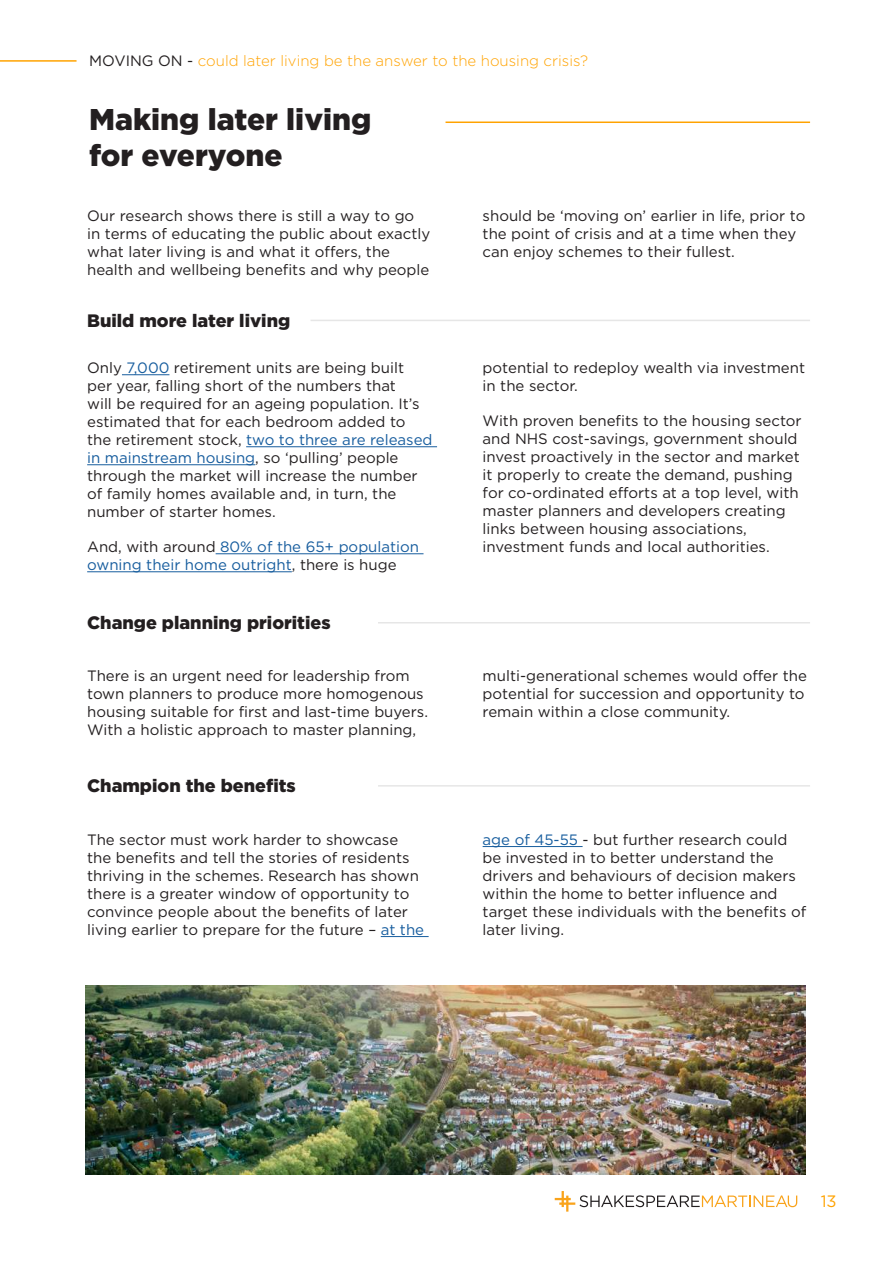
<style>
.page{position:relative;width:893px;height:1263px;background:#fff}
.page>*{position:absolute;margin:0;border:0;box-sizing:border-box;transform-origin:0 0}
.t1{font:900 30px/36px "Gotham";color:#231f20}
.t2{font:900 18px "Gotham";color:#231f20}
.t3{font:16.5px "Gotham";color:#ffa300}
.t4{font:15px/18px "Gotham";color:#231f20}
.t5{font:15px/18px "Gotham";color:#175d9e}
.t6{font:300 15px "Gotham";color:#ffa300}
.s1{font-weight:400;color:#231f20}
.s2{color:#175d9e}
.s3{color:#231f20}
</style>
<div class="page">
<svg style="left:555px;top:1191px;width:242px;height:20px"></svg>
<hr style="left:0;top:60px;width:77px;height:2px;background:#ffa300">
<hr style="left:122px;top:374px;width:47px;height:1px;background:#175d9e">
<hr style="left:246px;top:446px;width:191px;height:1px;background:#175d9e">
<hr style="left:87px;top:464px;width:168px;height:1px;background:#175d9e">
<hr style="left:216px;top:553px;width:207px;height:1px;background:#175d9e">
<hr style="left:87px;top:571px;width:205px;height:1px;background:#175d9e">
<hr style="left:381px;top:936px;width:48px;height:1px;background:#175d9e">
<hr style="left:483px;top:846px;width:100px;height:1px;background:#175d9e">
<hr style="left:446px;top:122px;width:364px;height:1px;background:#ffa300">
<hr style="left:310px;top:320px;width:500px;height:1px;background:#e6e6e6">
<hr style="left:378px;top:622px;width:432px;height:1px;background:#e6e6e6">
<hr style="left:378px;top:785px;width:432px;height:1px;background:#e6e6e6">
<img style="left:85px;top:986px;width:721px;height:189px">
<p class="t6" style="left:89px;top:53px;width:500px"><span class="s1">MOVING ON -</span> could later living be the answer to the housing crisis?</p>
<h1 class="t1" style="left:89px;top:101px;width:284px">Making later living for everyone</h1>
<p class="t4" style="left:87px;top:206px;width:345px">Our research shows there is still a way to go in terms of educating the public about exactly what later living is and what it offers, the health and wellbeing benefits and why people</p>
<p class="t2" style="left:87px;top:310px;width:205px">Build more later living</p>
<p class="t4" style="left:87px;top:358px;width:347px">Only <span class="s2">7,000</span> retirement units are being built per year, falling short of the numbers that<br>will be required for an ageing population. It’s estimated that for each bedroom added to the retirement stock, <span class="s2">two to three are released in mainstream housing</span>, so ‘pulling’ people through the market will increase the number of family homes available and, in turn, the number of starter homes.</p>
<p class="t5" style="left:87px;top:537px;width:333px"><span class="s3">And, with around</span> 80% of the 65+ population owning their home outright<span class="s3">, there is huge</span></p>
<p class="t2" style="left:87px;top:612px;width:245px">Change planning priorities</p>
<p class="t4" style="left:87px;top:667px;width:342px">There is an urgent need for leadership from town planners to produce more homogenous housing suitable for first and last-time buyers.<br>With a holistic approach to master planning,</p>
<p class="t2" style="left:87px;top:775px;width:210px">Champion the benefits</p>
<p class="t4" style="left:87px;top:830px;width:338px">The sector must work harder to showcase the benefits and tell the stories of residents thriving in the schemes. Research has shown there is a greater window of opportunity to convince people about the benefits of later living earlier to prepare for the future – <span class="s2">at the</span></p>
<p class="t4" style="left:483px;top:206px;width:324px">should be ‘moving on’ earlier in life, prior to the point of crisis and at a time when they can enjoy schemes to their fullest.</p>
<p class="t4" style="left:483px;top:358px;width:324px">potential to redeploy wealth via investment in the sector.</p>
<p class="t4" style="left:483px;top:411px;width:320px">With proven benefits to the housing sector and NHS cost-savings, government should invest proactively in the sector and market it properly to create the demand, pushing for co-ordinated efforts at a top level, with master planners and developers creating links between housing associations, investment funds and local authorities.</p>
<p class="t4" style="left:483px;top:667px;width:326px">multi-generational schemes would offer the potential for succession and opportunity to remain within a close community.</p>
<p class="t4" style="left:483px;top:830px;width:325px"><span class="s2">age of 45-55</span> - but further research could be invested in to better understand the drivers and behaviours of decision makers within the home to better influence and target these individuals with the benefits of later living.</p>
<p class="t3" style="left:821px;top:1192px;width:18px">13</p>
</div>
